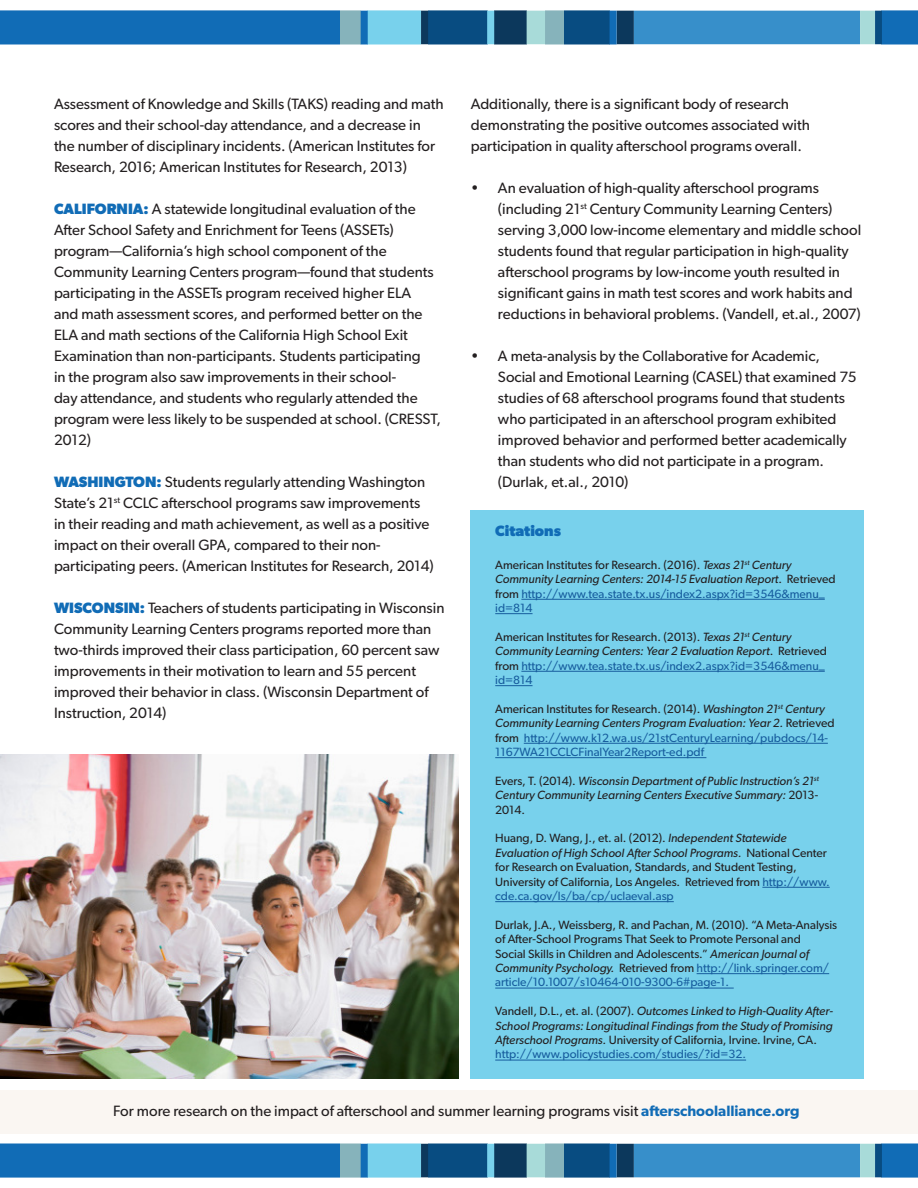
<style>
.page{position:relative;width:918px;height:1188px;background:#fff}
.page>*{position:absolute;margin:0;border:0;box-sizing:border-box;transform-origin:0 0}
.t1{font:15px/21px "Gibson";color:#231f20}
.t2{font:700 15px "Gibson";color:#116cb6}
.t3{font:italic 12px/14.4px "Gibson";color:#231f20}
.t4{font:12px/14.4px "Gibson";color:#231f20}
.t5{font:12px/14.4px "Gibson";color:#175d9e}
.s1{font-weight:700;color:#116cb6}
.s2{font-style:normal}
.s3{font-style:normal;color:#175d9e}
.s4{color:#231f20}
.s5{font-style:italic;color:#231f20}
.s6{font-style:italic}
.s7{color:#175d9e}
.s8{font-weight:600;color:#116cb6}
</style>
<div class="page">
<svg style="left:0;top:10px;width:918px;height:35px"></svg>
<svg style="left:0;top:1143px;width:918px;height:35px"></svg>
<div style="left:471px;top:511px;width:393px;height:568px;background:#78d1ec"></div>
<div style="left:0;top:1091px;width:918px;height:43px;background:#faf6f2"></div>
<hr style="left:521px;top:599px;width:304px;height:1px;background:#175d9e">
<hr style="left:495px;top:613px;width:38px;height:1px;background:#175d9e">
<hr style="left:521px;top:671px;width:304px;height:1px;background:#175d9e">
<hr style="left:495px;top:685px;width:38px;height:1px;background:#175d9e">
<hr style="left:524px;top:743px;width:304px;height:1px;background:#175d9e">
<hr style="left:495px;top:757px;width:211px;height:1px;background:#175d9e">
<hr style="left:762px;top:887px;width:68px;height:1px;background:#175d9e">
<hr style="left:495px;top:901px;width:179px;height:1px;background:#175d9e">
<hr style="left:697px;top:973px;width:132px;height:1px;background:#175d9e">
<hr style="left:495px;top:988px;width:239px;height:1px;background:#175d9e">
<hr style="left:495px;top:1060px;width:251px;height:1px;background:#175d9e">
<img style="left:0;top:755px;width:459px;height:324px">
<p class="t1" style="left:54px;top:93px;width:391px">Assessment of Knowledge and Skills (TAKS) reading and math scores and their school-day attendance, and a decrease in the number of disciplinary incidents. (American Institutes for Research, 2016; American Institutes for Research, 2013)</p>
<p class="t1" style="left:54px;top:198px;width:389px"><span class="s1">CALIFORNIA:</span> A statewide longitudinal evaluation of the After School Safety and Enrichment for Teens (ASSETs) program—California’s high school component of the Community Learning Centers program—found that students participating in the ASSETs program received higher ELA<br>and math assessment scores, and performed better on the ELA and math sections of the California High School Exit Examination than non-participants. Students participating<br>in the program also saw improvements in their school-<br>day attendance, and students who regularly attended the program were less likely to be suspended at school. (CRESST, 2012)</p>
<p class="t1" style="left:54px;top:471px;width:381px"><span class="s1">WASHINGTON:</span> Students regularly attending Washington State’s 21<sup>st</sup> CCLC afterschool programs saw improvements in their reading and math achievement, as well as a positive impact on their overall GPA, compared to their non&shy;participating peers. (American Institutes for Research, 2014)</p>
<p class="t1" style="left:54px;top:597px;width:392px"><span class="s1">WISCONSIN:</span> Teachers of students participating in Wisconsin Community Learning Centers programs reported more than two-thirds improved their class participation, 60 percent saw improvements in their motivation to learn and 55 percent improved their behavior in class. (Wisconsin Department of Instruction, 2014)</p>
<p class="t1" style="left:471px;top:93px;width:340px">Additionally, there is a significant body of research demonstrating the positive outcomes associated with participation in quality afterschool programs overall.</p>
<p class="t1" style="left:498px;top:177px;width:365px;text-indent:-27px">• An evaluation of high-quality afterschool programs (including 21<sup>st</sup> Century Community Learning Centers) serving 3,000 low-income elementary and middle school students found that regular participation in high-quality afterschool programs by low-income youth resulted in significant gains in math test scores and work habits and reductions in behavioral problems. (Vandell, et.al., 2007)</p>
<p class="t1" style="left:498px;top:345px;width:360px;text-indent:-27px">• A meta-analysis by the Collaborative for Academic, Social and Emotional Learning (CASEL) that examined 75 studies of 68 afterschool programs found that students who participated in an afterschool program exhibited improved behavior and performed better academically than students who did not participate in a program. (Durlak, et.al., 2010)</p>
<p class="t2" style="left:495px;top:522px;width:67px">Citations</p>
<p class="t3" style="left:495px;top:557px;width:342px"><span class="s2">American Institutes for Research. (2016).</span> Texas 21<sup>st</sup> Century Community Learning Centers: 2014-15 Evaluation Report<span class="s2">. Retrieved from</span> <span class="s3">http://www.tea.state.tx.us/index2.aspx?id=3546&amp;menu_ id=814</span></p>
<p class="t3" style="left:495px;top:629px;width:333px"><span class="s2">American Institutes for Research. (2013).</span> Texas 21<sup>st</sup> Century Community Learning Centers: Year 2 Evaluation Report<span class="s2">. Retrieved from</span> <span class="s3">http://www.tea.state.tx.us/index2.aspx?id=3546&amp;menu_ id=814</span></p>
<p class="t5" style="left:495px;top:701px;width:341px"><span class="s4">American Institutes for Research. (2014).</span> <span class="s5">Washington 21</span><sup>st</sup> <span class="s5">Century Community Learning Centers Program Evaluation: Year 2.</span> <span class="s4">Retrieved from</span> http://www.k12.wa.us/21stCenturyLearning/pubdocs/14- 1167WA21CCLCFinalYear2Report-ed.pdf</p>
<p class="t3" style="left:495px;top:773px;width:325px;text-align:justify"><span class="s2">Evers, T. (2014).</span> Wisconsin Department of Public Instruction’s 21<sup>st </sup>Century Community Learning Centers Executive Summary: <span class="s2">2013- 2014.</span></p>
<p class="t4" style="left:495px;top:831px;width:336px">Huang, D. Wang, J., et. al. (2012). <span class="s6">Independent Statewide Evaluation of High School After School Programs.</span> National Center for Research on Evaluation, Standards, and Student Testing, University of California, Los Angeles. Retrieved from <span class="s7">http://www. cde.ca.gov/ls/ba/cp/uclaeval.asp</span></p>
<p class="t4" style="left:495px;top:917px;width:343px">Durlak, J.A., Weissberg, R. and Pachan, M. (2010). “A Meta-Analysis of After-School Programs That Seek to Promote Personal and<br>Social Skills in Children and Adolescents.” <span class="s6">American Journal of Community Psychology.</span> Retrieved from <span class="s7">http://link.springer.com/ article/10.1007/s10464-010-9300-6#page-1.</span></p>
<p class="t3" style="left:495px;top:1004px;width:339px"><span class="s2">Vandell, D.L., et. al. (2007).</span> Outcomes Linked to High-Quality After-School Programs: Longitudinal Findings from the Study of Promising Afterschool Programs. <span class="s2">University of California, Irvine. Irvine, CA. </span><span class="s3">http://www.policystudies.com/studies/?id=32.</span></p>
<p class="t1" style="left:113px;top:1100px;width:688px">For more research on the impact of afterschool and summer learning programs visit <span class="s8">afterschoolalliance.org</span></p>
</div>
